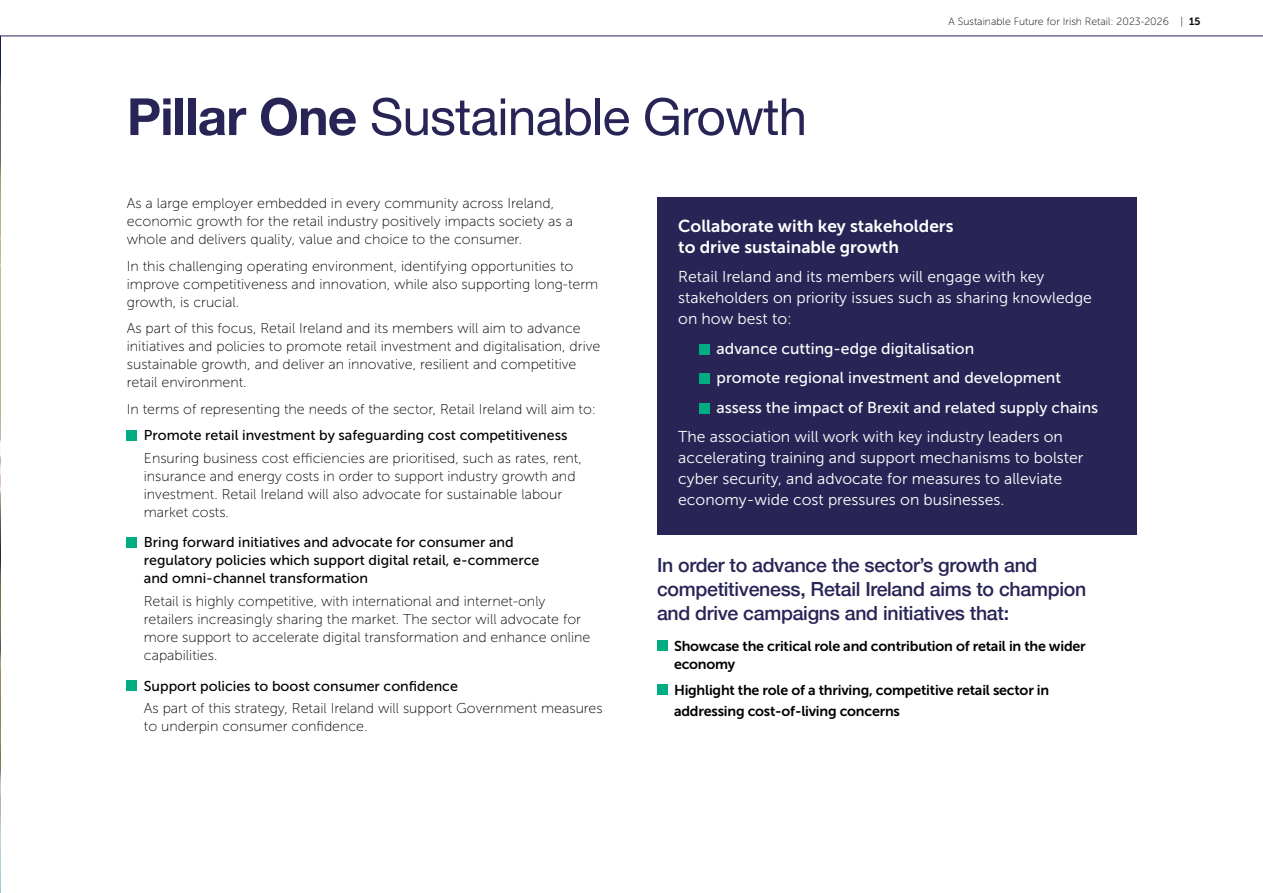
<style>
.page{position:relative;width:1263px;height:893px;background:#fff}
.page>*{position:absolute;margin:0;border:0;box-sizing:border-box;transform-origin:0 0}
.t1{font:51.3px "Helvetica Neue";letter-spacing:-.015em;color:#282556}
.t2{font:500 19.5px/24px "Helvetica Neue";letter-spacing:-.015em;color:#282556}
.t3{font:17.25px/21px "Museo Sans 700";color:#fff}
.t4{font:15.75px/21px "Museo Sans 300";color:#fff}
.t5{font:15.75px/29.5px "Museo Sans 500";color:#fff}
.t6{font:14.25px/18px "Museo Sans 100";color:#000}
.t7{font:14.25px/18px "Museo Sans 500";color:#000}
.t8{font:14.25px/18px "Museo Sans 700";letter-spacing:-.015em;color:#000}
.t9{font:10.5px "Museo Sans 100";color:#000}
.s1{font-weight:700}
.s2{font-family:"Museo Sans 700"}
</style>
<div class="page">
<img style="left:0;top:36px;width:1px;height:857px">
<div style="left:658px;top:198px;width:479px;height:337px;background:#282556"></div>
<div style="left:127px;top:430px;width:10px;height:10px;background:#00ad82"></div>
<div style="left:127px;top:537px;width:10px;height:10px;background:#00ad82"></div>
<div style="left:127px;top:680px;width:10px;height:10px;background:#00ad82"></div>
<div style="left:699px;top:344px;width:11px;height:10px;background:#00ad82"></div>
<div style="left:699px;top:374px;width:11px;height:10px;background:#00ad82"></div>
<div style="left:699px;top:403px;width:11px;height:10px;background:#00ad82"></div>
<div style="left:657px;top:640px;width:10px;height:10px;background:#00ad82"></div>
<div style="left:657px;top:685px;width:10px;height:10px;background:#00ad82"></div>
<svg style="left:0;top:35px;width:1263px;height:1px"></svg>
<h1 class="t1" style="left:127px;top:80px;width:682px"><span class="s1">Pillar One</span> Sustainable Growth</h1>
<p class="t9" style="left:948px;top:16px;width:253px">A Sustainable Future for Irish Retail: 2023-2026 | <span class="s2">15</span></p>
<p class="t6" style="left:127px;top:195px;width:448px">As a large employer embedded in every community across Ireland, economic growth for the retail industry positively impacts society as a whole and delivers quality, value and choice to the consumer.</p>
<p class="t6" style="left:127px;top:257px;width:473px">In this challenging operating environment, identifying opportunities to improve competitiveness and innovation, while also supporting long-term growth, is crucial.</p>
<p class="t6" style="left:127px;top:320px;width:475px">As part of this focus, Retail Ireland and its members will aim to advance initiatives and policies to promote retail investment and digitalisation, drive sustainable growth, and deliver an innovative, resilient and competitive retail environment.</p>
<p class="t6" style="left:127px;top:400px;width:471px">In terms of representing the needs of the sector, Retail Ireland will aim to:</p>
<p class="t7" style="left:144px;top:427px;width:425px">Promote retail investment by safeguarding cost competitiveness</p>
<p class="t6" style="left:144px;top:449px;width:439px">Ensuring business cost efficiencies are prioritised, such as rates, rent, insurance and energy costs in order to support industry growth and investment. Retail Ireland will also advocate for sustainable labour market costs.</p>
<p class="t7" style="left:144px;top:534px;width:397px">Bring forward initiatives and advocate for consumer and regulatory policies which support digital retail, e-commerce and omni-channel transformation</p>
<p class="t6" style="left:144px;top:592px;width:448px">Retail is highly competitive, with international and internet-only retailers increasingly sharing the market. The sector will advocate for more support to accelerate digital transformation and enhance online capabilities.</p>
<p class="t7" style="left:144px;top:677px;width:316px">Support policies to boost consumer confidence</p>
<p class="t6" style="left:144px;top:699px;width:460px">As part of this strategy, Retail Ireland will support Government measures to underpin consumer confidence.</p>
<p class="t3" style="left:678px;top:215px;width:277px">Collaborate with key stakeholders to drive sustainable growth</p>
<p class="t4" style="left:678px;top:266px;width:415px">Retail Ireland and its members will engage with key stakeholders on priority issues such as sharing knowledge on how best to:</p>
<p class="t5" style="left:716px;top:334px;width:383px">advance cutting-edge digitalisation<br>promote regional investment and development assess the impact of Brexit and related supply chains</p>
<p class="t4" style="left:678px;top:426px;width:407px">The association will work with key industry leaders on accelerating training and support mechanisms to bolster cyber security, and advocate for measures to alleviate economy-wide cost pressures on businesses.</p>
<h2 class="t2" style="left:657px;top:551px;width:431px">In order to advance the sector’s growth and competitiveness, Retail Ireland aims to champion and drive campaigns and initiatives that:</h2>
<p class="t8" style="left:674px;top:637px;width:413px">Showcase the critical role and contribution of retail in the wider economy</p>
<p class="t8" style="left:674px;top:680px;width:377px;line-height:21px">Highlight the role of a thriving, competitive retail sector in addressing cost-of-living concerns</p>
</div>
